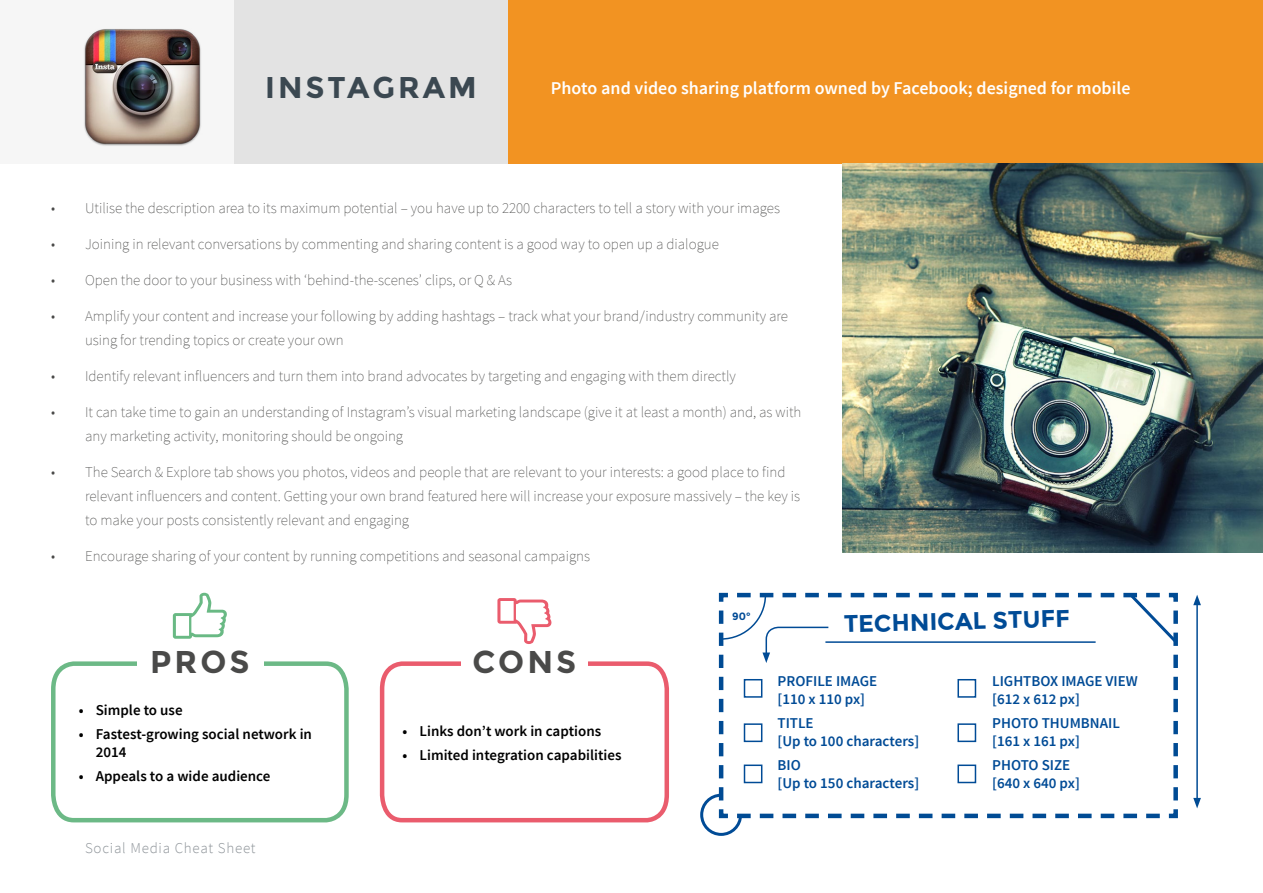
<style>
.page{position:relative;width:1263px;height:893px;background:#fff}
.page>*{position:absolute;margin:0;border:0;box-sizing:border-box;transform-origin:0 0}
.t1{font:700 31.5px "Montserrat";letter-spacing:.095em;color:#4a4a49}
.t2{font:700 30px "Montserrat";letter-spacing:.1em;color:#3b4851}
.t3{font:700 24px "Montserrat";color:#004b96}
.t4{font:600 18px "Source Sans Pro";color:#fff}
.t5{font:200 15px/24px "Source Sans Pro";color:#4a4a49}
.t6{font:600 15px/18px "Source Sans Pro";color:#004b96}
.t7{font:600 15px/18px "Source Sans Pro";color:#000}
.t8{font:300 15px "Source Sans Pro";letter-spacing:.05em;color:#8e9499}
.t9{font:700 10.5px "Montserrat";color:#004b96}
</style>
<div class="page">
<div style="left:210px;top:1px;width:341px;height:163px;background:#e3e3e3"></div>
<div style="left:0;top:1px;width:234px;height:163px;background:#f6f6f6"></div>
<div style="left:508px;top:1px;width:755px;height:163px;background:#f29322"></div>
<svg style="left:51px;top:661px;width:298px;height:162px"></svg>
<svg style="left:379px;top:661px;width:290px;height:162px"></svg>
<svg style="left:173px;top:593px;width:54px;height:46px"></svg>
<svg style="left:497px;top:598px;width:55px;height:46px"></svg>
<div style="left:137px;top:645px;width:127px;height:39px;background:#fff"></div>
<div style="left:461px;top:645px;width:127px;height:39px;background:#fff"></div>
<img style="left:84px;top:29px;width:117px;height:117px">
<img style="left:843px;top:164px;width:420px;height:389px">
<hr style="left:1196px;top:603px;width:2px;height:197px;background:#004b94">
<svg style="left:1193px;top:595px;width:8px;height:10px"></svg>
<svg style="left:1193px;top:798px;width:8px;height:10px"></svg>
<svg style="left:700px;top:592px;width:478px;height:244px"></svg>
<div style="left:744px;top:679px;width:18px;height:19px;border:2px solid #004b96"></div>
<div style="left:957px;top:679px;width:19px;height:19px;border:2px solid #004b96"></div>
<div style="left:744px;top:723px;width:18px;height:19px;border:2px solid #004b96"></div>
<div style="left:744px;top:764px;width:18px;height:19px;border:2px solid #004b96"></div>
<div style="left:957px;top:723px;width:19px;height:19px;border:2px solid #004b96"></div>
<div style="left:957px;top:764px;width:19px;height:19px;border:2px solid #004b96"></div>
<h2 class="t2" style="left:265px;top:69px;width:213px">INSTAGRAM</h2>
<p class="t4" style="left:551px;top:76px;width:581px">Photo and video sharing platform owned by Facebook; designed for mobile</p>
<p class="t5" style="left:51px;top:196px;width:730px">• Utilise the description area to its maximum potential – you have up to 2200 characters to tell a story with your images</p>
<p class="t5" style="left:51px;top:232px;width:669px">• Joining in relevant conversations by commenting and sharing content is a good way to open up a dialogue</p>
<p class="t5" style="left:51px;top:268px;width:463px">• Open the door to your business with ‘behind-the-scenes’ clips, or Q &amp; As</p>
<p class="t5" style="left:85px;top:304px;width:704px;text-indent:-34px">• Amplify your content and increase your following by adding hashtags – track what your brand/industry community are using for trending topics or create your own</p>
<p class="t5" style="left:51px;top:364px;width:686px">• Identify relevant influencers and turn them into brand advocates by targeting and engaging with them directly</p>
<p class="t5" style="left:85px;top:400px;width:718px;text-indent:-34px">• It can take time to gain an understanding of Instagram’s visual marketing landscape (give it at least a month) and, as with any marketing activity, monitoring should be ongoing</p>
<p class="t5" style="left:85px;top:460px;width:716px;text-indent:-34px">• The Search &amp; Explore tab shows you photos, videos and people that are relevant to your interests: a good place to find relevant influencers and content. Getting your own brand featured here will increase your exposure massively – the key is to make your posts consistently relevant and engaging</p>
<p class="t5" style="left:51px;top:544px;width:541px">• Encourage sharing of your content by running competitions and seasonal campaigns</p>
<p class="t9" style="left:732px;top:610px;width:20px">90°</p>
<h3 class="t3" style="left:844px;top:609px;width:228px;rotate:-1deg">TECHNICAL STUFF</h3>
<h1 class="t1" style="left:150px;top:643px;width:101px">PROS</h1>
<h1 class="t1" style="left:472px;top:643px;width:105px">CONS</h1>
<p class="t7" style="left:79px;top:701px;width:105px">• Simple to use</p>
<p class="t7" style="left:96px;top:725px;width:218px;text-indent:-17px">• Fastest-growing social network in<br>2014</p>
<p class="t7" style="left:79px;top:767px;width:193px">• Appeals to a wide audience</p>
<p class="t7" style="left:403px;top:722px;width:200px">• Links don’t work in captions</p>
<p class="t7" style="left:403px;top:746px;width:220px">• Limited integration capabilities</p>
<p class="t8" style="left:85px;top:839px;width:172px">Social Media Cheat Sheet</p>
<p class="t6" style="left:777px;top:672px;width:101px">PROFILE IMAGE [110 x 110 px]</p>
<p class="t6" style="left:777px;top:714px;width:143px">TITLE<br>[Up to 100 characters]</p>
<p class="t6" style="left:777px;top:756px;width:143px">BIO<br>[Up to 150 characters]</p>
<p class="t6" style="left:992px;top:672px;width:147px">LIGHTBOX IMAGE VIEW [612 x 612 px]</p>
<p class="t6" style="left:992px;top:714px;width:129px">PHOTO THUMBNAIL [161 x 161 px]</p>
<p class="t6" style="left:992px;top:756px;width:89px">PHOTO SIZE [640 x 640 px]</p>
</div>
